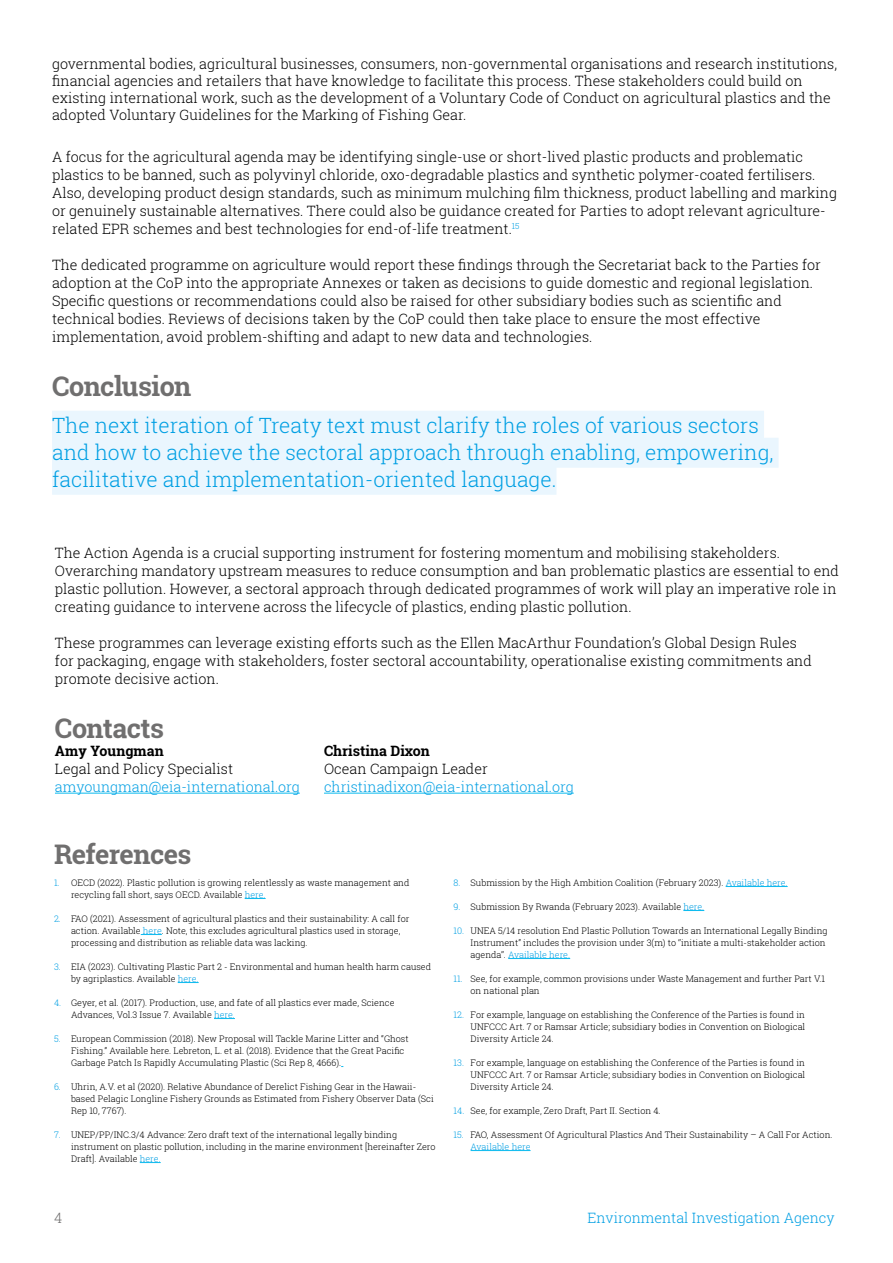
<style>
.page{position:relative;width:893px;height:1263px;background:#fff}
.page>*{position:absolute;margin:0;border:0;box-sizing:border-box;transform-origin:0 0}
.t1{font:700 27px "Roboto Slab";letter-spacing:-.02em;color:#706f6f}
.t2{font:300 21px/27px "Roboto Slab";color:#009fe3}
.t3{font:300 14.25px/18px "Roboto Slab";color:#000}
.t4{font:300 14.25px "Roboto Slab";color:#009fe3}
.t5{font:700 14.25px "Roboto Slab";color:#000}
.t6{font:300 14.25px "Roboto Slab";color:#706f6f}
.t7{font:300 9px/12px "Roboto Slab";color:#000}
.s1{color:#009fe3}
</style>
<div class="page">
<div style="left:52px;top:411px;width:712px;height:30px;background:#eaf6fe"></div>
<div style="left:52px;top:438px;width:727px;height:30px;background:#eaf6fe"></div>
<div style="left:52px;top:465px;width:504px;height:30px;background:#eaf6fe"></div>
<hr style="left:55px;top:793px;width:245px;height:1px;background:#0bbbef">
<svg style="left:245px;top:898px;width:21px;height:1px"></svg>
<svg style="left:141px;top:934px;width:21px;height:1px"></svg>
<svg style="left:178px;top:982px;width:21px;height:1px"></svg>
<svg style="left:214px;top:1018px;width:21px;height:1px"></svg>
<svg style="left:140px;top:1162px;width:21px;height:1px"></svg>
<hr style="left:726px;top:886px;width:62px;height:1px;background:#0bbbef">
<svg style="left:683px;top:910px;width:21px;height:1px"></svg>
<hr style="left:508px;top:958px;width:62px;height:1px;background:#0bbbef">
<hr style="left:471px;top:1150px;width:60px;height:1px;background:#0bbbef">
<hr style="left:324px;top:793px;width:250px;height:1px;background:#0bbbef">
<p class="t3" style="left:52px;top:55px;width:786px;line-height:17.1px">governmental bodies, agricultural businesses, consumers, non-governmental organisations and research institutions, financial agencies and retailers that have knowledge to facilitate this process. These stakeholders could build on existing international work, such as the development of a Voluntary Code of Conduct on agricultural plastics and the adopted Voluntary Guidelines for the Marking of Fishing Gear.</p>
<p class="t3" style="left:52px;top:147px;width:786px">A focus for the agricultural agenda may be identifying single-use or short-lived plastic products and problematic plastics to be banned, such as polyvinyl chloride, oxo-degradable plastics and synthetic polymer-coated fertilisers.<br>Also, developing product design standards, such as minimum mulching film thickness, product labelling and marking or genuinely sustainable alternatives. There could also be guidance created for Parties to adopt relevant agriculture&shy;related EPR schemes and best technologies for end-of-life treatment.<sup>15</sup></p>
<p class="t3" style="left:52px;top:255px;width:770px">The dedicated programme on agriculture would report these findings through the Secretariat back to the Parties for adoption at the CoP into the appropriate Annexes or taken as decisions to guide domestic and regional legislation.<br>Specific questions or recommendations could also be raised for other subsidiary bodies such as scientific and technical bodies. Reviews of decisions taken by the CoP could then take place to ensure the most effective implementation, avoid problem-shifting and adapt to new data and technologies.</p>
<h1 class="t1" style="left:52px;top:368px;width:141px">Conclusion</h1>
<h2 class="t2" style="left:52px;top:411px;width:723px">The next iteration of Treaty text must clarify the roles of various sectors and how to achieve the sectoral approach through enabling, empowering, facilitative and implementation-oriented language.</h2>
<p class="t3" style="left:55px;top:543px;width:785px">The Action Agenda is a crucial supporting instrument for fostering momentum and mobilising stakeholders.<br>Overarching mandatory upstream measures to reduce consumption and ban problematic plastics are essential to end plastic pollution. However, a sectoral approach through dedicated programmes of work will play an imperative role in creating guidance to intervene across the lifecycle of plastics, ending plastic pollution.</p>
<p class="t3" style="left:55px;top:633px;width:758px">These programmes can leverage existing efforts such as the Ellen MacArthur Foundation’s Global Design Rules for packaging, engage with stakeholders, foster sectoral accountability, operationalise existing commitments and promote decisive action.</p>
<h1 class="t1" style="left:55px;top:710px;width:111px">Contacts</h1>
<p class="t5" style="left:55px;top:741px;width:110px">Amy Youngman</p>
<p class="t3" style="left:55px;top:759px;width:180px">Legal and Policy Specialist</p>
<p class="t4" style="left:55px;top:777px;width:246px">amyoungman@eia-international.org</p>
<p class="t5" style="left:324px;top:741px;width:107px">Christina Dixon</p>
<p class="t3" style="left:324px;top:759px;width:165px">Ocean Campaign Leader</p>
<p class="t4" style="left:324px;top:777px;width:251px">christinadixon@eia-international.org</p>
<h1 class="t1" style="left:54px;top:836px;width:139px">References</h1>
<p class="t7" style="left:71px;top:876px;width:340px;text-indent:-17px"><span class="s1">1.</span> OECD (2022). Plastic pollution is growing relentlessly as waste management and recycling fall short, says OECD. Available <span class="s1">here.</span></p>
<p class="t7" style="left:71px;top:912px;width:340px;text-indent:-17px"><span class="s1">2.</span> FAO (2021). Assessment of agricultural plastics and their sustainability: A call for action. Available <span class="s1">here</span>. Note, this excludes agricultural plastics used in storage, processing and distribution as reliable data was lacking.</p>
<p class="t7" style="left:71px;top:960px;width:362px;text-indent:-17px"><span class="s1">3.</span> EIA (2023). Cultivating Plastic Part 2 - Environmental and human health harm caused by agriplastics. Available <span class="s1">here.</span></p>
<p class="t7" style="left:71px;top:996px;width:325px;text-indent:-17px"><span class="s1">4.</span> Geyer, et al. (2017). Production, use, and fate of all plastics ever made, Science<br>Advances, Vol.3 Issue 7. Available <span class="s1">here.</span></p>
<p class="t7" style="left:71px;top:1032px;width:339px;text-indent:-17px"><span class="s1">5.</span> European Commission (2018). New Proposal will Tackle Marine Litter and “Ghost<br>Fishing.” Available here. Lebreton, L. et al. (2018). Evidence that the Great Pacific<br>Garbage Patch Is Rapidly Accumulating Plastic (Sci Rep 8, 4666).</p>
<p class="t7" style="left:71px;top:1080px;width:364px;text-indent:-17px"><span class="s1">6.</span> Uhrin, A.V. et al (2020). Relative Abundance of Derelict Fishing Gear in the Hawaii&shy;based Pelagic Longline Fishery Grounds as Estimated from Fishery Observer Data (Sci<br>Rep 10, 7767).</p>
<p class="t7" style="left:71px;top:1128px;width:366px;text-indent:-17px"><span class="s1">7.</span> UNEP/PP/INC.3/4 Advance: Zero draft text of the international legally binding instrument on plastic pollution, including in the marine environment [hereinafter Zero<br>Draft]. Available <span class="s1">here.</span></p>
<p class="t7" style="left:454px;top:876px;width:336px"><span class="s1">8.</span> Submission by the High Ambition Coalition (February 2023). <span class="s1">Available here.</span></p>
<p class="t7" style="left:454px;top:900px;width:252px"><span class="s1">9.</span> Submission By Rwanda (February 2023). Available <span class="s1">here.</span></p>
<p class="t7" style="left:471px;top:924px;width:358px;text-indent:-17px"><span class="s1">10.</span> UNEA 5/14 resolution End Plastic Pollution Towards an International Legally Binding<br>Instrument’’ includes the provision under 3(m) to ‘’initiate a multi-stakeholder action agenda’’. <span class="s1">Available here.</span></p>
<p class="t7" style="left:471px;top:972px;width:356px;text-indent:-17px"><span class="s1">11.</span> See, for example, common provisions under Waste Management and further Part V.1 on national plan</p>
<p class="t7" style="left:471px;top:1008px;width:336px;text-align:justify;text-indent:-17px"><span class="s1">12.</span> For example, language on establishing the Conference of the Parties is found in UNFCCC Art. 7 or Ramsar Article; subsidiary bodies in Convention on Biological Diversity Article 24.</p>
<p class="t7" style="left:471px;top:1056px;width:336px;text-align:justify;text-indent:-17px"><span class="s1">13.</span> For example, language on establishing the Conference of the Parties is found in UNFCCC Art. 7 or Ramsar Article; subsidiary bodies in Convention on Biological Diversity Article 24.</p>
<p class="t7" style="left:454px;top:1104px;width:209px"><span class="s1">14.</span> See, for example, Zero Draft, Part II. Section 4.</p>
<p class="t7" style="left:471px;top:1128px;width:363px;text-indent:-17px"><span class="s1">15.</span> FAO, Assessment Of Agricultural Plastics And Their Sustainability – A Call For Action.<br><span class="s1">Available here</span></p>
<p class="t6" style="left:54px;top:1208px;width:10px">4</p>
<p class="t4" style="left:587px;top:1208px;width:249px">Environmental Investigation Agency</p>
</div>
